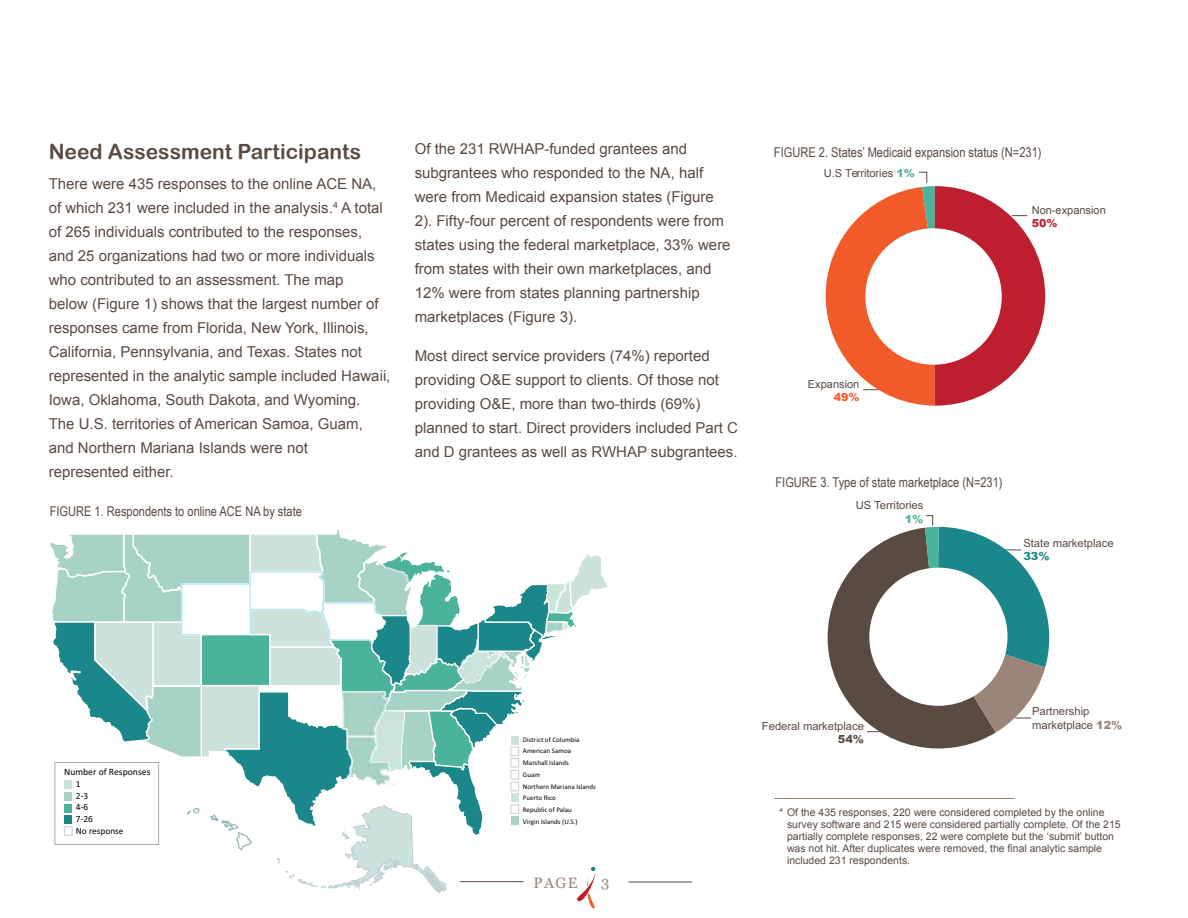
<style>
.page{position:relative;width:1188px;height:918px;background:#fff}
.page>*{position:absolute;margin:0;border:0;box-sizing:border-box;transform-origin:0 0}
.t1{font:21px "Arial Rounded MT Bold";color:#5a4a42}
.t2{font:15px/24px "Arial";color:#5a4a42}
.t3{font:15px "Georgia";color:#9b8579}
.t4{font:13.5px "Arial Narrow";color:#5a4a42}
.t5{font:11.25px/13.5px "Arial";color:#5a4a42;text-align:right}
.t6{font:900 11.25px "Arial";color:#5a4a42}
.t7{font:10.95px/13.2px "Arial";color:#5a4a42}
.t8{font:10.5px/12px "Arial";color:#5a4a42}
.t9{font:9.75px "Calibri";color:#000}
.t10{font:9.3px/11.7px "Calibri";color:#000}
.t11{font:7.05px/11.7px "Calibri";color:#000}
.s1{font-weight:900;color:#4bb39b}
.s2{font-weight:900;color:#be1e2d}
.s3{font-weight:900;color:#f15a29}
.s4{font-weight:900;color:#1b878a}
.s5{font-weight:900;color:#9b8579}
</style>
<div class="page">
<hr style="left:629px;top:882px;width:63px;height:1px;background:#5a4a42">
<hr style="left:774px;top:798px;width:241px;height:1px;background:#9b8579">
<svg style="left:50px;top:529px;width:558px;height:380px"></svg>
<img style="left:544px;top:584px;width:22px;height:25px">
<img style="left:457px;top:639px;width:21px;height:42px">
<img style="left:544px;top:609px;width:26px;height:26px">
<img style="left:490px;top:651px;width:16px;height:17px">
<img style="left:341px;top:691px;width:44px;height:90px">
<svg style="left:826px;top:172px;width:219px;height:234px"></svg>
<svg style="left:828px;top:515px;width:221px;height:233px"></svg>
<h2 class="t1" style="left:49px;top:139px;width:314px">Need Assessment Participants</h2>
<p class="t2" style="left:49px;top:172px;width:343px">There were 435 responses to the online ACE NA, of which 231 were included in the analysis.<sup>4</sup> A total of 265 individuals contributed to the responses, and 25 organizations had two or more individuals who contributed to an assessment. The map<br>below (Figure 1) shows that the largest number of responses came from Florida, New York, Illinois, California, Pennsylvania, and Texas. States not represented in the analytic sample included Hawaii, Iowa, Oklahoma, South Dakota, and Wyoming.<br>The U.S. territories of American Samoa, Guam, and Northern Mariana Islands were not represented either.</p>
<p class="t4" style="left:50px;top:502px;width:254px">FIGURE 1. Respondents to online ACE NA by state</p>
<p class="t2" style="left:415px;top:137px;width:317px">Of the 231 RWHAP-funded grantees and subgrantees who responded to the NA, half were from Medicaid expansion states (Figure 2). Fifty-four percent of respondents were from states using the federal marketplace, 33% were from states with their own marketplaces, and 12% were from states planning partnership marketplaces (Figure 3).</p>
<p class="t2" style="left:415px;top:344px;width:325px">Most direct service providers (74%) reported providing O&amp;E support to clients. Of those not providing O&amp;E, more than two-thirds (69%) planned to start. Direct providers included Part C and D grantees as well as RWHAP subgrantees.</p>
<p class="t4" style="left:774px;top:143px;width:269px">FIGURE 2. States’ Medicaid expansion status (N=231)</p>
<p class="t7" style="left:824px;top:166px;width:92px">U.S Territories <span class="s1">1%</span></p>
<p class="t7" style="left:1032px;top:203px;width:76px">Non-expansion<br><span class="s2">50%</span></p>
<p class="t7" style="left:808px;top:377px;width:53px;text-align:right">Expansion<br><span class="s3">49%</span></p>
<p class="t4" style="left:775px;top:472px;width:229px">FIGURE 3. Type of state marketplace (N=231)</p>
<p class="t5" style="left:856px;top:499px;width:69px">US Territories<br><span class="s1">1%</span></p>
<p class="t5" style="left:1023px;top:537px;width:92px;line-height:13px;text-align:left">State marketplace<br><span class="s4">33%</span></p>
<p class="t9" style="left:64px;top:766px;width:88px">Number of Responses</p>
<p class="t10" style="left:76px;top:778px;width:49px">1<br>2-3<br>4-6<br>7-26<br>No response</p>
<p class="t11" style="left:523px;top:734px;width:75px">District of Columbia<br>American Samoa<br>Marshall Islands<br>Guam<br>Northern Mariana Islands<br>Puerto Rico<br>Republic of Palau<br>Virgin Islands (U.S.)</p>
<p class="t3" style="left:533px;top:874px;width:46px">PAGE</p>
<p class="t3" style="left:601px;top:872px;width:10px">3</p>
<p class="t5" style="left:1032px;top:705px;width:59px">Partnership</p>
<p class="t5" style="left:762px;top:719px;width:104px">Federal marketplace</p>
<p class="t5" style="left:1032px;top:718px;width:92px">marketplace <span class="s5">12%</span></p>
<p class="t6" style="left:838px;top:731px;width:28px">54%</p>
<p class="t8" style="left:787px;top:806px;width:335px;text-indent:-8px"><sup>4</sup> Of the 435 responses, 220 were considered completed by the online survey software and 215 were considered partially complete. Of the 215 partially complete responses, 22 were complete but the ‘submit’ button was not hit. After duplicates were removed, the final analytic sample included 231 respondents.</p>
</div>
